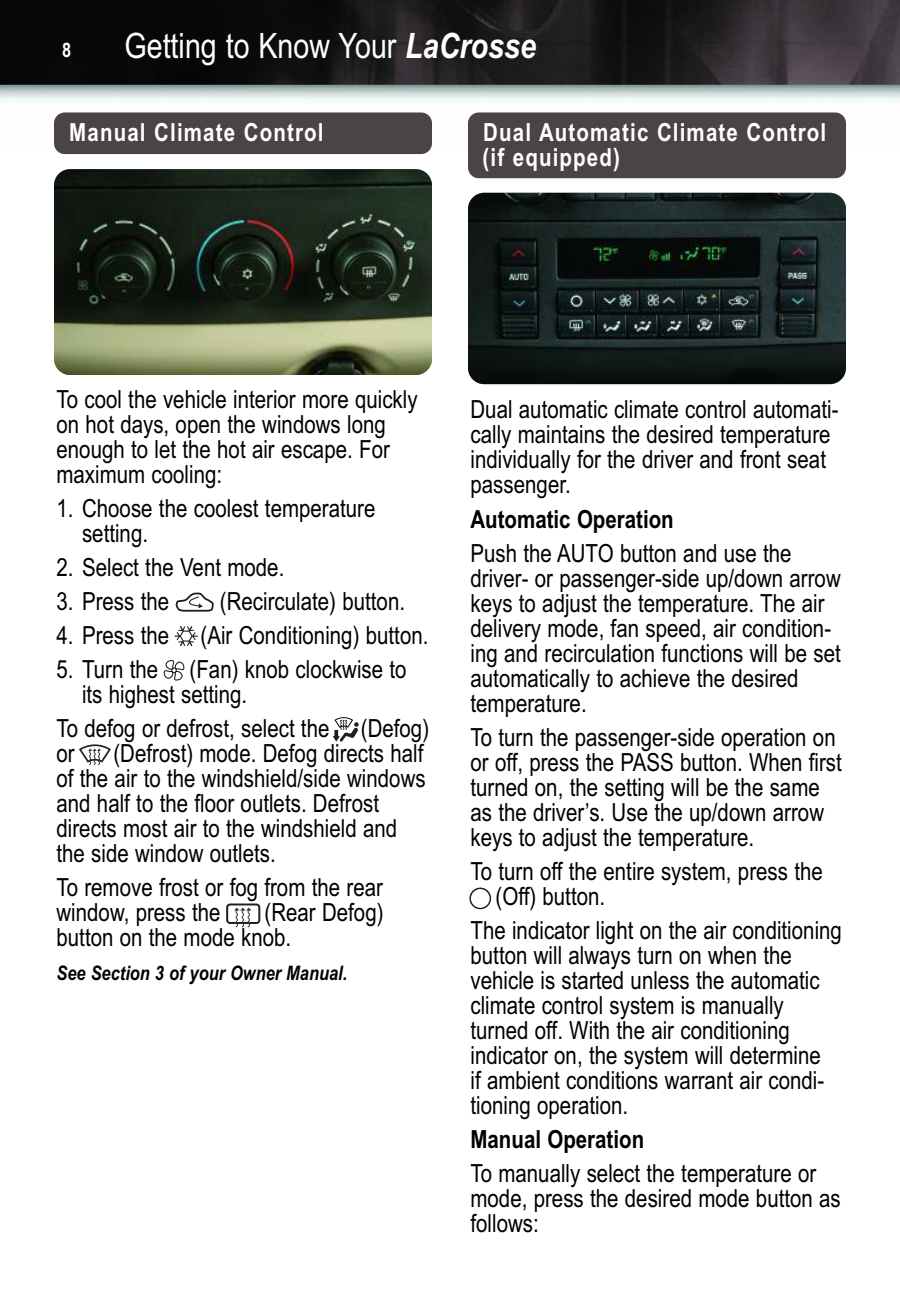
<style>
.page{position:relative;width:900px;height:1296px;background:#fff}
.page>*{position:absolute;margin:0;border:0;box-sizing:border-box;transform-origin:0 0}
.t1{font:35px "Arial Narrow";color:#fff}
.t2{font:25px/25px "Arial Narrow";color:#000}
.t3{font:700 25px/25px "Arial Narrow";letter-spacing:.045em;color:#fff}
.t4{font:700 25px "Arial Narrow";color:#000}
.t5{font:italic 700 20px "Arial Narrow";color:#000}
.t6{font:700 20px "Arial Narrow";color:#fff}
.s1{font-weight:700;font-style:italic}
</style>
<div class="page">
<img style="left:0;top:0;width:900px;height:148px">
<div style="left:54px;top:112px;width:378px;height:42px;background:#4b4446;border-radius:11px"></div>
<img style="left:54px;top:169px;width:378px;height:206px;border-radius:16px">
<div style="left:468px;top:112px;width:378px;height:66px;background:#4b4446;border-radius:11px"></div>
<img style="left:468px;top:193px;width:378px;height:191px;border-radius:16px">
<svg style="left:175px;top:626px;width:23px;height:20px"></svg>
<svg style="left:176px;top:593px;width:38px;height:19px"></svg>
<div style="left:226px;top:904px;width:34px;height:20px;border:2px solid #231f20;border-radius:3px"></div>
<svg style="left:234px;top:908px;width:18px;height:20px"></svg>
<svg style="left:469px;top:888px;width:22px;height:21px"></svg>
<svg style="left:333px;top:717px;width:26px;height:25px"></svg>
<svg style="left:79px;top:744px;width:32px;height:21px"></svg>
<svg style="left:163px;top:660px;width:22px;height:21px"></svg>
<p class="t6" style="left:62px;top:38px;width:11px">8</p>
<h1 class="t1" style="left:124px;top:25px;width:413px">Getting to Know Your <span class="s1">LaCrosse</span></h1>
<p class="t3" style="left:69px;top:120px;width:256px">Manual Climate Control</p>
<p class="t3" style="left:483px;top:120px;width:345px">Dual Automatic Climate Control (if equipped)</p>
<p class="t2" style="left:57px;top:387px;width:363px">To cool the vehicle interior more quickly on hot days, open the windows long enough to let the hot air escape. For maximum cooling:</p>
<p class="t2" style="left:82px;top:496px;width:295px;text-indent:-26px">1. Choose the coolest temperature setting.</p>
<p class="t2" style="left:57px;top:555px;width:229px">2. Select the Vent mode.</p>
<p class="t2" style="left:57px;top:589px;width:114px">3. Press the</p>
<p class="t2" style="left:220px;top:589px;width:187px">(Recirculate) button.</p>
<p class="t2" style="left:57px;top:623px;width:114px">4. Press the</p>
<p class="t2" style="left:201px;top:623px;width:229px">(Air Conditioning) button.</p>
<p class="t2" style="left:57px;top:657px;width:103px">5. Turn the</p>
<p class="t2" style="left:82px;top:657px;width:326px;text-indent:108px">(Fan) knob clockwise to its highest setting.</p>
<p class="t2" style="left:57px;top:716px;width:274px">To defog or defrost, select the</p>
<p class="t2" style="left:361px;top:716px;width:70px">(Defog)</p>
<p class="t2" style="left:57px;top:741px;width:20px">or</p>
<p class="t2" style="left:57px;top:741px;width:371px;text-indent:57px">(Defrost) mode. Defog directs half of the air to the windshield/side windows and half to the floor outlets. Defrost directs most air to the windshield and the side window outlets.</p>
<p class="t2" style="left:57px;top:875px;width:328px">To remove frost or fog from the rear window, press the</p>
<p class="t2" style="left:57px;top:900px;width:329px;text-indent:208px">(Rear Defog) button on the mode knob.</p>
<p class="t5" style="left:57px;top:961px;width:292px">See Section 3 of your Owner Manual.</p>
<p class="t2" style="left:470px;top:397px;width:370px">Dual automatic climate control automati&shy;cally maintains the desired temperature individually for the driver and front seat passenger.</p>
<p class="t4" style="left:470px;top:504px;width:205px">Automatic Operation</p>
<p class="t2" style="left:470px;top:541px;width:372px">Push the AUTO button and use the driver- or passenger-side up/down arrow keys to adjust the temperature. The air delivery mode, fan speed, air condition&shy;ing and recirculation functions will be set automatically to achieve the desired temperature.</p>
<p class="t2" style="left:470px;top:725px;width:373px">To turn the passenger-side operation on or off, press the PASS button. When first turned on, the setting will be the same as the driver’s. Use the up/down arrow keys to adjust the temperature.</p>
<p class="t2" style="left:496px;top:859px;width:329px;text-indent:-25px">To turn off the entire system, press the (Off) button.</p>
<p class="t2" style="left:471px;top:918px;width:373px">The indicator light on the air conditioning button will always turn on when the vehicle is started unless the automatic climate control system is manually turned off. With the air conditioning indicator on, the system will determine<br>if ambient conditions warrant air condi&shy;tioning operation.</p>
<p class="t4" style="left:470px;top:1125px;width:175px">Manual Operation</p>
<p class="t2" style="left:470px;top:1161px;width:372px">To manually select the temperature or mode, press the desired mode button as follows:</p>
</div>
